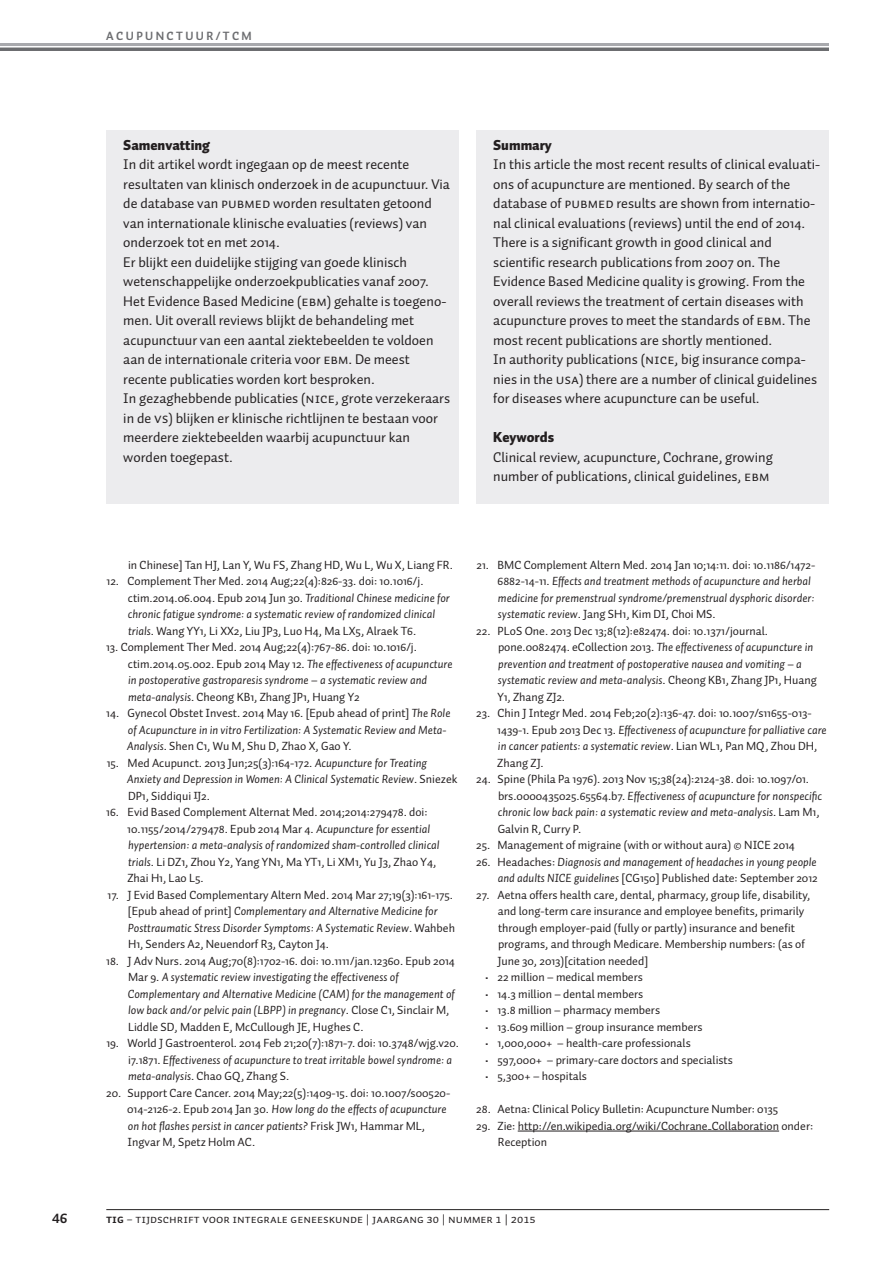
<style>
.page{position:relative;width:893px;height:1263px;background:#fff}
.page>*{position:absolute;margin:0;border:0;box-sizing:border-box;transform-origin:0 0}
.Tekst_Samenvatting{font:14.25px/19.5px "Auto Pro";color:#231f20}
.Kop_Samenvatting{font:900 14.25px "Auto Pro";color:#231f20}
.t1{font:13.5px "Auto 1 Bold LF";color:#231f20}
.Notenlijst_2c_Vrij{font:12px/16.5px "Auto Pro";color:#231f20}
.Notenlijst_2c_Vrij-2{font:12px/16.5px "Auto Pro Regular Italic 1";color:#231f20}
.t2{font:12px "Auto 1 Regular Sm Cp";color:#231f20}
.Item{font:700 12px "Auto Pro";letter-spacing:.2em;color:#6c6d70}
.s1{font-family:"Auto Pro Regular Small Caps"}
.s2{font-family:"Auto Pro Regular Italic 1"}
.s3{font-family:"Auto Pro"}
.s4{font-family:"Auto 1 Bold Sm Cp"}
</style>
<div class="page">
<hr style="left:0;top:43px;width:829px;height:4px;background:#a8a9ad">
<hr style="left:0;top:47px;width:829px;height:4px;background:#6c6d70">
<hr style="left:0;top:46px;width:829px;height:2px;background:#fff">
<hr style="left:106px;top:1209px;width:723px;height:1px;background:#231f20">
<div style="left:106px;top:130px;width:353px;height:374px;background:#ececee"></div>
<hr style="left:518px;top:1131px;width:261px;height:1px;background:#231f20">
<div style="left:476px;top:130px;width:353px;height:374px;background:#ececee"></div>
<p class="Item" style="left:106px;top:28px;width:147px">ACUPUNCTUUR/TCM</p>
<p class="Kop_Samenvatting" style="left:123px;top:135px;width:88px">Samenvatting</p>
<p class="Tekst_Samenvatting" style="left:123px;top:155px;width:328px">In dit artikel wordt ingegaan op de meest recente resultaten van klinisch onderzoek in de acupunctuur. Via de database van <span class="s1">PUBMED</span> worden resultaten getoond van internationale klinische evaluaties (reviews) van onderzoek tot en met 2014.</p>
<p class="Tekst_Samenvatting" style="left:123px;top:252px;width:325px">Er blijkt een duidelijke stijging van goede klinisch wetenschappelijke onderzoekpublicaties vanaf 2007.<br>Het Evidence Based Medicine (<span class="s1">EBM</span>) gehalte is toegeno&shy;men. Uit overall reviews blijkt de behandeling met acupunctuur van een aantal ziektebeelden te voldoen aan de internationale criteria voor <span class="s1">EBM</span>. De meest recente publicaties worden kort besproken.</p>
<p class="Tekst_Samenvatting" style="left:123px;top:389px;width:328px">In gezaghebbende publicaties (<span class="s1">NICE</span>, grote verzekeraars in de <span class="s1">VS</span>) blijken er klinische richtlijnen te bestaan voor meerdere ziektebeelden waarbij acupunctuur kan worden toegepast.</p>
<p class="Kop_Samenvatting" style="left:493px;top:135px;width:60px">Summary</p>
<p class="Tekst_Samenvatting" style="left:493px;top:155px;width:328px">In this article the most recent results of clinical evaluati&shy;ons of acupuncture are mentioned. By search of the database of <span class="s1">PUBMED</span> results are shown from internatio&shy;nal clinical evaluations (reviews) until the end of 2014.</p>
<p class="Tekst_Samenvatting" style="left:493px;top:233px;width:319px">There is a significant growth in good clinical and scientific research publications from 2007 on. The Evidence Based Medicine quality is growing. From the overall reviews the treatment of certain diseases with acupuncture proves to meet the standards of <span class="s1">EBM</span>. The most recent publications are shortly mentioned.</p>
<p class="Tekst_Samenvatting" style="left:493px;top:350px;width:325px">In authority publications (<span class="s1">NICE</span>, big insurance compa&shy;nies in the <span class="s1">USA</span>) there are a number of clinical guidelines for diseases where acupuncture can be useful.</p>
<p class="Kop_Samenvatting" style="left:493px;top:427px;width:62px">Keywords</p>
<p class="Tekst_Samenvatting" style="left:493px;top:447px;width:281px">Clinical review, acupuncture, Cochrane, growing number of publications, clinical guidelines, <span class="s1">EBM</span></p>
<p class="Notenlijst_2c_Vrij" style="left:128px;top:556px;width:326px">in Chinese] Tan HJ, Lan Y, Wu FS, Zhang HD, Wu L, Wu X, Liang FR.</p>
<p class="Notenlijst_2c_Vrij" style="left:128px;top:573px;width:323px;text-indent:-21px">12. Complement Ther Med. 2014 Aug;22(4):826-33. doi: 10.1016/j. ctim.2014.06.004. Epub 2014 Jun 30. <span class="s2">Traditional Chinese medicine for chronic fatigue syndrome: a systematic review of randomized clinical trials</span>. Wang YY1, Li XX2, Liu JP3, Luo H4, Ma LX5, Alraek T6.</p>
<p class="Notenlijst_2c_Vrij" style="left:128px;top:639px;width:326px;text-indent:-22px">13. Complement Ther Med. 2014 Aug;22(4):767-86. doi: 10.1016/j. ctim.2014.05.002. Epub 2014 May 12. <span class="s2">The effectiveness of acupuncture in postoperative gastroparesis syndrome – a systematic review and meta-analysis</span>. Cheong KB1, Zhang JP1, Huang Y2</p>
<p class="Notenlijst_2c_Vrij" style="left:127px;top:705px;width:325px;text-indent:-21px">14. Gynecol Obstet Invest. 2014 May 16. [Epub ahead of print] <span class="s2">The Role of Acupuncture in in vitro Fertilization: A Systematic Review and Meta-<br>Analysis</span>. Shen C1, Wu M, Shu D, Zhao X, Gao Y.</p>
<p class="Notenlijst_2c_Vrij-2" style="left:127px;top:754px;width:332px;text-indent:-20px"><span class="s3">15. Med Acupunct. 2013 Jun;25(3):164-172.</span> Acupuncture for Treating<br>Anxiety and Depression in Women: A Clinical Systematic Review<span class="s3">. Sniezek<br>DP1, Siddiqui IJ2.</span></p>
<p class="Notenlijst_2c_Vrij" style="left:127px;top:804px;width:314px;text-indent:-21px">16. Evid Based Complement Alternat Med. 2014;2014:279478. doi:<br>10.1155/2014/279478. Epub 2014 Mar 4. <span class="s2">Acupuncture for essential hypertension: a meta-analysis of randomized sham-controlled clinical trials</span>. Li DZ1, Zhou Y2, Yang YN1, Ma YT1, Li XM1, Yu J3, Zhao Y4, Zhai H1, Lao L5.</p>
<p class="Notenlijst_2c_Vrij" style="left:128px;top:886px;width:329px;text-indent:-20px">17. J Evid Based Complementary Altern Med. 2014 Mar 27;19(3):161-175. [Epub ahead of print] <span class="s2">Complementary and Alternative Medicine for Posttraumatic Stress Disorder Symptoms: A Systematic Review</span>. Wahbeh H1, Senders A2, Neuendorf R3, Cayton J4.</p>
<p class="Notenlijst_2c_Vrij-2" style="left:128px;top:952px;width:329px;text-indent:-21px"><span class="s3">18. J Adv Nurs. 2014 Aug;70(8):1702-16. doi: 10.1111/jan.12360. Epub 2014<br>Mar 9.</span> A systematic review investigating the effectiveness of Complementary and Alternative Medicine (CAM) for the management of low back and/or pelvic pain (LBPP) in pregnancy<span class="s3">. Close C1, Sinclair M, Liddle SD, Madden E, McCullough JE, Hughes C.</span></p>
<p class="Notenlijst_2c_Vrij" style="left:128px;top:1035px;width:332px;text-indent:-22px">19. World J Gastroenterol. 2014 Feb 21;20(7):1871-7. doi: 10.3748/wjg.v20. i7.1871. <span class="s2">Effectiveness of acupuncture to treat irritable bowel syndrome: a meta-analysis</span>. Chao GQ, Zhang S.</p>
<p class="Notenlijst_2c_Vrij" style="left:127px;top:1084px;width:325px;text-indent:-21px">20. Support Care Cancer. 2014 May;22(5):1409-15. doi: 10.1007/s00520- 014-2126-2. Epub 2014 Jan 30. <span class="s2">How long do the effects of acupuncture on hot flashes persist in cancer patients?</span> Frisk JW1, Hammar ML, Ingvar M, Spetz Holm AC.</p>
<p class="Notenlijst_2c_Vrij-2" style="left:498px;top:556px;width:319px;text-indent:-21px"><span class="s3">21. BMC Complement Altern Med. 2014 Jan 10;14:11. doi: 10.1186/1472- 6882-14-11.</span> Effects and treatment methods of acupuncture and herbal medicine for premenstrual syndrome/premenstrual dysphoric disorder: systematic review<span class="s3">. Jang SH1, Kim DI, Choi MS.</span></p>
<p class="Notenlijst_2c_Vrij" style="left:497px;top:622px;width:321px;text-indent:-21px">22. PLoS One. 2013 Dec 13;8(12):e82474. doi: 10.1371/journal. pone.0082474. eCollection 2013. <span class="s2">The effectiveness of acupuncture in prevention and treatment of postoperative nausea and vomiting – a systematic review and meta-analysis</span>. Cheong KB1, Zhang JP1, Huang Y1, Zhang ZJ2.</p>
<p class="Notenlijst_2c_Vrij" style="left:497px;top:705px;width:331px;text-indent:-21px">23. Chin J Integr Med. 2014 Feb;20(2):136-47. doi: 10.1007/s11655-013- 1439-1. Epub 2013 Dec 13. <span class="s2">Effectiveness of acupuncture for palliative care in cancer patients: a systematic review</span>. Lian WL1, Pan MQ, Zhou DH, Zhang ZJ.</p>
<p class="Notenlijst_2c_Vrij" style="left:498px;top:771px;width:326px;text-indent:-21px">24. Spine (Phila Pa 1976). 2013 Nov 15;38(24):2124-38. doi: 10.1097/01. brs.0000435025.65564.b7. <span class="s2">Effectiveness of acupuncture for nonspecific chronic low back pain: a systematic review and meta-analysis</span>. Lam M1, Galvin R, Curry P.</p>
<p class="Notenlijst_2c_Vrij" style="left:476px;top:837px;width:320px">25. Management of migraine (with or without aura) © NICE 2014</p>
<p class="Notenlijst_2c_Vrij-2" style="left:476px;top:853px;width:343px;text-align:right"><span class="s3">26. Headaches:</span> Diagnosis and management of headaches in young people and adults NICE guidelines <span class="s3">[CG150] Published date: September 2012</span></p>
<p class="Notenlijst_2c_Vrij" style="left:497px;top:886px;width:314px;text-indent:-21px">27. Aetna offers health care, dental, pharmacy, group life, disability, and long-term care insurance and employee benefits, primarily through employer-paid (fully or partly) insurance and benefit programs, and through Medicare. Membership numbers: (as of June 30, 2013)[citation needed]</p>
<p class="Notenlijst_2c_Vrij" style="left:485px;top:969px;width:159px">• 22 million – medical members</p>
<p class="Notenlijst_2c_Vrij" style="left:485px;top:985px;width:160px">• 14.3 million – dental members</p>
<p class="Notenlijst_2c_Vrij" style="left:485px;top:1002px;width:177px">• 13.8 million – pharmacy members</p>
<p class="Notenlijst_2c_Vrij" style="left:485px;top:1018px;width:219px">• 13.609 million – group insurance members</p>
<p class="Notenlijst_2c_Vrij" style="left:485px;top:1035px;width:207px">• 1,000,000+ – health-care professionals</p>
<p class="Notenlijst_2c_Vrij" style="left:485px;top:1051px;width:250px">• 597,000+ – primary-care doctors and specialists</p>
<p class="Notenlijst_2c_Vrij" style="left:485px;top:1068px;width:104px">• 5,300+ – hospitals</p>
<p class="Notenlijst_2c_Vrij" style="left:476px;top:1101px;width:304px">28. Aetna: Clinical Policy Bulletin: Acupuncture Number: 0135</p>
<p class="Notenlijst_2c_Vrij" style="left:498px;top:1117px;width:317px;text-indent:-22px">29. Zie: http://en.wikipedia.org/wiki/Cochrane_Collaboration onder:<br>Reception</p>
<p class="t1" style="left:52px;top:1209px;width:17px">46</p>
<p class="t2" style="left:106px;top:1213px;width:431px"><span class="s4">TIG</span> – tijdschrift voor integrale geneeskunde | jaargang 30 | nummer 1 | 2015</p>
</div>
